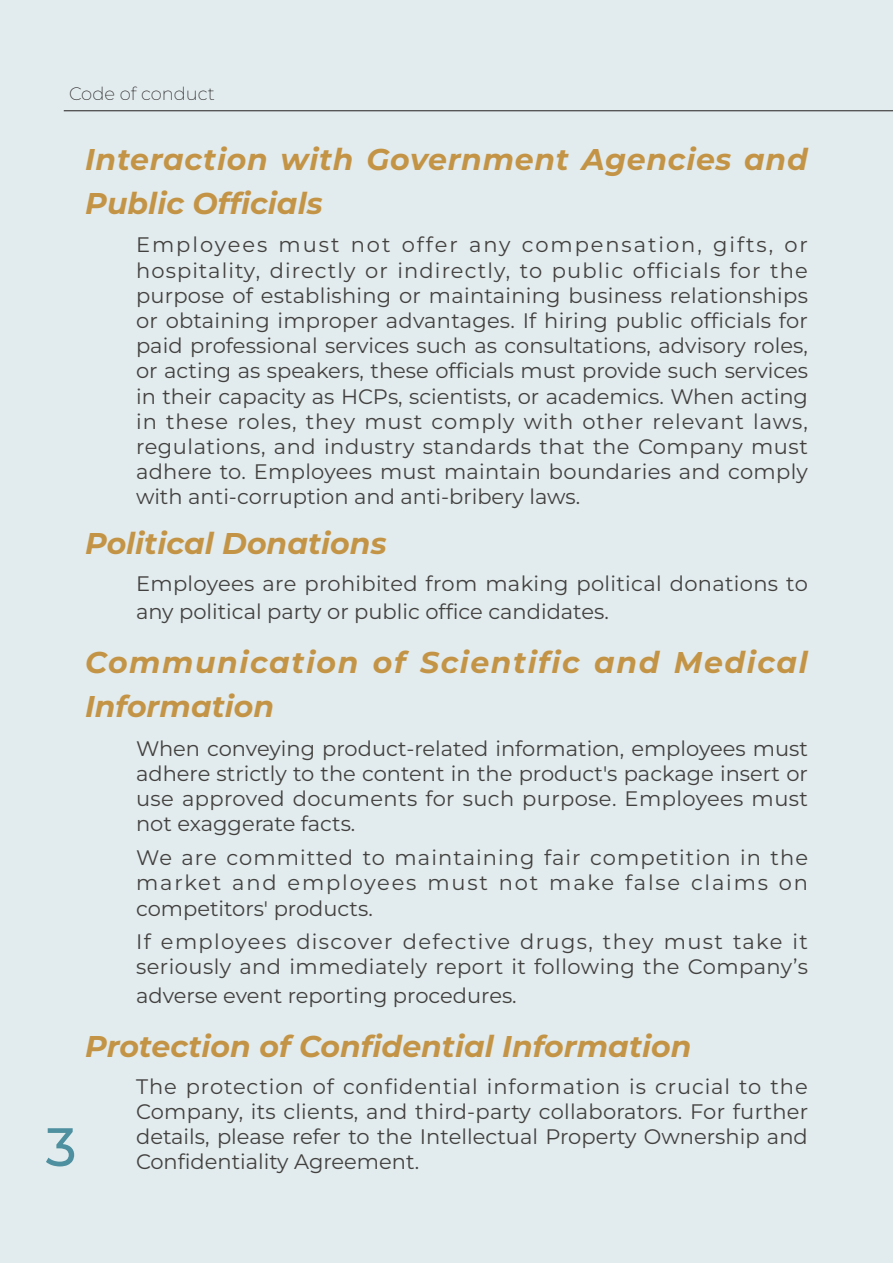
<style>
.page{position:relative;width:893px;height:1263px;background:#e2ebed}
.page>*{position:absolute;margin:0;border:0;box-sizing:border-box;transform-origin:0 0}
.t1{font:500 54px "Montserrat";color:#4e909f}
.t2{font:italic 700 30px "Montserrat";letter-spacing:.005em;color:#c49446}
.t3{font:italic 700 30px/43.5px "Montserrat";letter-spacing:.025em;color:#c49446}
.t4{font:italic 700 30px/43.5px "Montserrat";letter-spacing:.05em;color:#c49446}
.t5{font:21px/25.2px "Montserrat";letter-spacing:.005em;color:#434140;text-align:justify}
.t6{font:21px/25.2px "Montserrat";letter-spacing:.025em;color:#434140}
.t7{font:200 18px "Montserrat";color:#231f20}
</style>
<div class="page">
<hr style="left:64px;top:111px;width:829px;height:1px;background:#231f20">
<p class="t7" style="left:69px;top:82px;width:147px">Code of conduct</p>
<h1 class="t1" style="left:46px;top:1110px;width:32px">3</h1>
<p class="t3" style="left:85px;top:140px;width:724px">Interaction with Government Agencies and<br>Public Officials</p>
<p class="t5" style="left:136px;top:234px;width:673px">Employees must not offer any compensation, gifts, or hospitality, directly or indirectly, to public officials for the purpose of establishing or maintaining business relationships or obtaining improper advantages. If hiring public officials for paid professional services such as consultations, advisory roles, or acting as speakers, these officials must provide such services in their capacity as HCPs, scientists, or academics. When acting in these roles, they must comply with other relevant laws, regulations, and industry standards that the Company must adhere to. Employees must maintain boundaries and comply with anti-corruption and anti-bribery laws.</p>
<p class="t2" style="left:85px;top:522px;width:303px">Political Donations</p>
<p class="t5" style="left:136px;top:571px;width:673px;line-height:28.2px">Employees are prohibited from making political donations to any political party or public office candidates.</p>
<p class="t4" style="left:85px;top:643px;width:724px">Communication of Scientific and Medical<br>Information</p>
<p class="t5" style="left:136px;top:737px;width:673px">When conveying product-related information, employees must adhere strictly to the content in the product's package insert or use approved documents for such purpose. Employees must not exaggerate facts.</p>
<p class="t5" style="left:136px;top:847px;width:674px">We are committed to maintaining fair competition in the market and employees must not make false claims on competitors' products.</p>
<p class="t6" style="left:136px;top:931px;width:673px">If employees discover defective drugs, they must take it seriously and immediately report it following the Company’s</p>
<p class="t5" style="left:136px;top:984px;width:382px">adverse event reporting procedures.</p>
<p class="t2" style="left:85px;top:1025px;width:608px">Protection of Confidential Information</p>
<p class="t5" style="left:136px;top:1075px;width:674px">The protection of confidential information is crucial to the Company, its clients, and third-party collaborators. For further details, please refer to the Intellectual Property Ownership and Confidentiality Agreement.</p>
</div>
